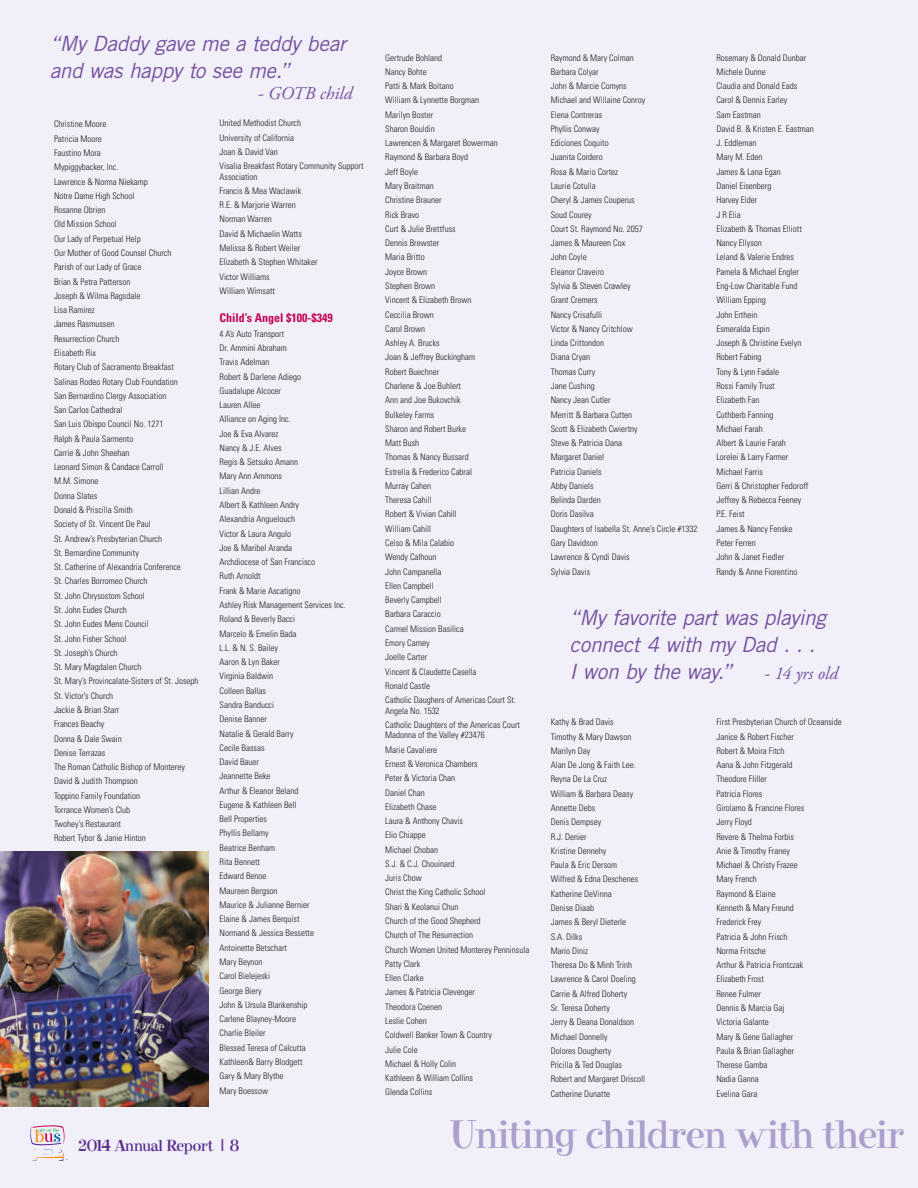
<style>
.page{position:relative;width:918px;height:1188px;background:#f1eff7}
.page>*{position:absolute;margin:0;border:0;box-sizing:border-box;transform-origin:0 0}
.t1{font:45px "Elroy";color:#ab9fcd}
.t2{font:italic 21px/27px "Trade Gothic";letter-spacing:-.015em;color:#7450a0}
.t3{font:italic 18px "Adobe Garamond Pro";color:#7450a0}
.t4{font:18px "Elroy";letter-spacing:-.01em;color:#5b2e91}
.t5{font:700 condensed 12px "Univers LT Std";color:#c30456}
.t6{font:300 condensed 9px/14.2px "Univers LT Std";color:#231f20}
.s1{font-family:"Clarendon"}
</style>
<div class="page">
<svg style="left:30px;top:1125px;width:38px;height:36px"></svg>
<img style="left:0;top:851px;width:209px;height:256px">
<h2 class="t2" style="left:50px;top:29px;width:298px">“My Daddy gave me a teddy bear and was happy to see me.”</h2>
<h3 class="t3" style="left:258px;top:83px;width:96px">- GOTB child</h3>
<p class="t6" style="left:54px;top:117px;width:146px">Christine Moore<br>Patricia Moore<br>Faustino Mora<br>Mypiggybacker, Inc.<br>Lawrence &amp; Norma Niekamp<br>Notre Dame High School<br>Rosanne Obrien<br>Old Mission School<br>Our Lady of Perpetual Help<br>Our Mother of Good Counsel Church<br>Parish of our Lady of Grace<br>Brian &amp; Petra Patterson<br>Joseph &amp; Wilma Ragsdale<br>Lisa Ramirez<br>James Rasmussen<br>Resurrection Church<br>Elisabeth Rix<br>Rotary Club of Sacramento Breakfast<br>Salinas Rodeo Rotary Club Foundation<br>San Bernardino Clergy Association<br>San Carlos Cathedral<br>San Luis Obispo Council No. 1271<br>Ralph &amp; Paula Sarmento<br>Carrie &amp; John Sheehan<br>Leonard Simon &amp; Candace Carroll<br>M.M. Simone<br>Donna Slates<br>Donald &amp; Priscilla Smith<br>Society of St. Vincent De Paul<br>St. Andrew’s Presbyterian Church<br>St. Bernardine Community<br>St. Catherine of Alexandria Conference<br>St. Charles Borromeo Church<br>St. John Chrysostom School<br>St. John Eudes Church<br>St. John Eudes Mens Council<br>St. John Fisher School<br>St. Joseph’s Church<br>St. Mary Magdalen Church<br>St. Mary’s Provincalate-Sisters of St. Joseph<br>St. Victor’s Church<br>Jackie &amp; Brian Starr<br>Frances Beachy<br>Donna &amp; Dale Swain<br>Denise Terrazas<br>The Roman Catholic Bishop of Monterey<br>David &amp; Judith Thompson<br>Toppino Family Foundation<br>Torrance Women’s Club<br>Twohey’s Restaurant<br>Robert Tybor &amp; Janie Hinton</p>
<p class="t6" style="left:220px;top:116px;width:145px">United Methodist Church<br>University of California<br>Joan &amp; David Van<br>Visalia Breakfast Rotary Community Support</p>
<p class="t6" style="left:220px;top:169px;width:99px">Association<br>Francis &amp; Mea Waclawik<br>R.E. &amp; Marjorie Warren<br>Norman Warren<br>David &amp; Michaelin Watts<br>Melissa &amp; Robert Weiler<br>Elizabeth &amp; Stephen Whitaker<br>Victor Williams<br>William Wimsatt</p>
<h3 class="t5" style="left:220px;top:311px;width:115px">Child’s Angel $100-$349</h3>
<p class="t6" style="left:220px;top:326px;width:127px">4 A’s Auto Transport<br>Dr. Ammini Abraham<br>Travis Adelman<br>Robert &amp; Darlene Adiego<br>Guadalupe Alcocer<br>Lauren Allee<br>Alliance on Aging Inc.<br>Joe &amp; Eva Alvarez<br>Nancy &amp; J.E. Alves<br>Regis &amp; Setsuko Amann<br>Mary Ann Ammons<br>Lillian Andre<br>Albert &amp; Kathleen Andry<br>Alexandria Anguelouch<br>Victor &amp; Laura Angulo<br>Joe &amp; Maribel Aranda<br>Archdiocese of San Francisco<br>Ruth Arnoldt<br>Frank &amp; Marie Ascatigno<br>Ashley Risk Management Services Inc.<br>Roland &amp; Beverly Bacci<br>Marcelo &amp; Emelin Bada<br>L.L. &amp; N. S. Bailey<br>Aaron &amp; Lyn Baker<br>Virginia Baldwin<br>Colleen Ballas<br>Sandra Banducci<br>Denise Banner<br>Natalie &amp; Gerald Barry<br>Cecile Bassas<br>David Bauer<br>Jeannette Beke<br>Arthur &amp; Eleanor Beland<br>Eugene &amp; Kathleen Bell<br>Bell Properties<br>Phyllis Bellamy<br>Beatrice Benham<br>Rita Bennett<br>Edward Benoe<br>Maureen Bergson<br>Maurice &amp; Julianne Bernier<br>Elaine &amp; James Berquist<br>Normand &amp; Jessica Bessette<br>Antoinette Betschart<br>Mary Beynon<br>Carol Bielejeski<br>George Biery<br>John &amp; Ursula Blankenship<br>Carlene Blayney-Moore<br>Charlie Bleiler<br>Blessed Teresa of Calcutta<br>Kathleen&amp; Barry Blodgett<br>Gary &amp; Mary Blythe<br>Mary Boessow</p>
<h3 class="t4" style="left:79px;top:1137px;width:162px">2014 Annual Report <span class="s1">|</span> 8</h3>
<p class="t6" style="left:385px;top:50px;width:132px">Gertrude Bohland<br>Nancy Bohte<br>Patti &amp; Mark Boitano<br>William &amp; Lynnette Borgman<br>Marilyn Boster<br>Sharon Bouldin<br>Lawrencen &amp; Margaret Bowerman<br>Raymond &amp; Barbara Boyd<br>Jeff Boyle<br>Mary Braitman<br>Christine Brauner<br>Rick Bravo<br>Curt &amp; Julie Brettfuss<br>Dennis Brewster<br>Maria Britto<br>Joyce Brown<br>Stephen Brown<br>Vincent &amp; Elizabeth Brown<br>Ceccilia Brown<br>Carol Brown<br>Ashley A. Brucks<br>Joan &amp; Jeffrey Buckingham<br>Robert Buechner<br>Charlene &amp; Joe Buhlert<br>Ann and Joe Bukovchik<br>Bulkeley Farms<br>Sharon and Robert Burke<br>Matt Bush<br>Thomas &amp; Nancy Bussard<br>Estrella &amp; Frederico Cabral<br>Murray Cahen<br>Theresa Cahill<br>Robert &amp; Vivian Cahill<br>William Cahill<br>Celso &amp; Mila Calabio<br>Wendy Calhoun<br>John Campanella<br>Ellen Campbell<br>Beverly Campbell<br>Barbara Caraccio<br>Carmel Mission Basilica<br>Emory Carney<br>Joelle Carter<br>Vincent &amp; Claudette Casella<br>Ronald Castle<br>Catholic Daughers of Americas Court St.</p>
<p class="t6" style="left:385px;top:703px;width:136px">Angela No. 1532<br>Catholic Daughters of the Americas Court</p>
<p class="t6" style="left:385px;top:728px;width:146px">Madonna of the Valley #23476<br>Marie Cavaliere<br>Ernest &amp; Veronica Chambers<br>Peter &amp; Victoria Chan<br>Daniel Chan<br>Elizabeth Chase<br>Laura &amp; Anthony Chavis<br>Elio Chiappe<br>Michael Choban<br>S.J. &amp; C.J. Chouinard<br>Juris Chow<br>Christ the King Catholic School<br>Shari &amp; Keolanui Chun<br>Church of the Good Shepherd<br>Church of The Resurrection<br>Church Women United Monterey Penninsula<br>Patty Clark<br>Ellen Clarke<br>James &amp; Patricia Clevenger<br>Theodora Coenen<br>Leslie Cohen<br>Coldwell Banker Town &amp; Country<br>Julie Cole<br>Michael &amp; Holly Colin<br>Kathleen &amp; William Collins<br>Glenda Collins</p>
<p class="t6" style="left:551px;top:50px;width:148px">Raymond &amp; Mary Colman<br>Barbara Colyar<br>John &amp; Marcie Comyns<br>Michael and Willaine Conroy<br>Elena Contreras<br>Phyllis Conway<br>Ediciones Coquito<br>Juanita Cordero<br>Rosa &amp; Mario Cortez<br>Laurie Cotulla<br>Cheryl &amp; James Couperus<br>Soud Courey<br>Court St. Raymond No. 2057<br>James &amp; Maureen Cox<br>John Coyle<br>Eleanor Craveiro<br>Sylvia &amp; Steven Crawley<br>Grant Cremers<br>Nancy Crisafulli<br>Victor &amp; Nancy Critchlow<br>Linda Crittondon<br>Diana Cryan<br>Thomas Curry<br>Jane Cushing<br>Nancy Jean Cutler<br>Merritt &amp; Barbara Cutten<br>Scott &amp; Elizabeth Cwiertny<br>Steve &amp; Patricia Dana<br>Margaret Daniel<br>Patricia Daniels<br>Abby Daniels<br>Belinda Darden<br>Doris Dasilva<br>Daughters of Isabella St. Anne’s Circle #1332<br>Gary Davidson<br>Lawrence &amp; Cyndi Davis<br>Sylvia Davis</p>
<p class="t6" style="left:716px;top:50px;width:99px">Rosemary &amp; Donald Dunbar<br>Michele Dunne<br>Claudia and Donald Eads<br>Carol &amp; Dennis Earley<br>Sam Eastman<br>David B. &amp; Kristen E. Eastman<br>J. Eddleman<br>Mary M. Eden<br>James &amp; Lana Egan<br>Daniel Eisenberg<br>Harvey Elder<br>J R Elia<br>Elizabeth &amp; Thomas Elliott<br>Nancy Ellyson<br>Leland &amp; Valerie Endres<br>Pamela &amp; Michael Engler<br>Eng-Low Charitable Fund<br>William Epping<br>John Erthein<br>Esmeralda Espin<br>Joseph &amp; Christine Evelyn<br>Robert Fabing<br>Tony &amp; Lynn Fadale<br>Rossi Family Trust<br>Elizabeth Fan<br>Cuthberb Fanning<br>Michael Farah<br>Albert &amp; Laurie Farah<br>Lorelei &amp; Larry Farmer<br>Michael Farris<br>Gerri &amp; Christopher Fedoroff<br>Jeffrey &amp; Rebecca Feeney<br>P.E. Feist<br>James &amp; Nancy Fenske<br>Peter Ferren<br>John &amp; Janet Fiedler<br>Randy &amp; Anne Fiorentino</p>
<h2 class="t2" style="left:570px;top:604px;width:258px">“My favorite part was playing connect 4 with my Dad . . .<br>I won by the way.”</h2>
<h3 class="t3" style="left:764px;top:663px;width:75px">- 14 yrs old</h3>
<p class="t6" style="left:551px;top:715px;width:96px">Kathy &amp; Brad Davis<br>Timothy &amp; Mary Dawson<br>Marilyn Day<br>Alan De Jong &amp; Faith Lee.<br>Reyna De La Cruz<br>William &amp; Barbara Deasy<br>Annette Debs<br>Denis Dempsey<br>R.J. Denier<br>Kristine Dennehy<br>Paula &amp; Eric Dersom<br>Wilfred &amp; Edna Deschenes<br>Katherine DeVinna<br>Denise Diaab<br>James &amp; Beryl Dieterle<br>S.A. Dilks<br>Mario Diniz<br>Theresa Do &amp; Minh Trinh<br>Lawrence &amp; Carol Doeling<br>Carrie &amp; Alfred Doherty<br>Sr. Teresa Doherty<br>Jerry &amp; Deana Donaldson<br>Michael Donnelly<br>Dolores Dougherty<br>Pricilla &amp; Ted Douglas<br>Robert and Margaret Driscoll<br>Catherine Dunatte</p>
<p class="t6" style="left:716px;top:715px;width:127px">First Presbyterian Church of Oceanside<br>Janice &amp; Robert Fischer<br>Robert &amp; Moira Fitch<br>Aana &amp; John Fitzgerald<br>Theodore Fliller<br>Patricia Flores<br>Girolamo &amp; Francine Flores<br>Jerry Floyd<br>Revere &amp; Thelma Forbis<br>Anie &amp; Timothy Franey<br>Michael &amp; Christy Frazee<br>Mary French<br>Raymond &amp; Elaine<br>Kenneth &amp; Mary Freund<br>Frederick Frey<br>Patricia &amp; John Frisch<br>Norma Fritsche<br>Arthur &amp; Patricia Frontczak<br>Elizabeth Frost<br>Renee Fulmer<br>Dennis &amp; Marcia Gaj<br>Victoria Galante<br>Mary &amp; Gene Gallagher<br>Paula &amp; Brian Gallagher<br>Therese Gamba<br>Nadia Ganna<br>Evelina Gara</p>
<h1 class="t1" style="left:450px;top:1113px;width:456px">Uniting children with their</h1>
</div>
